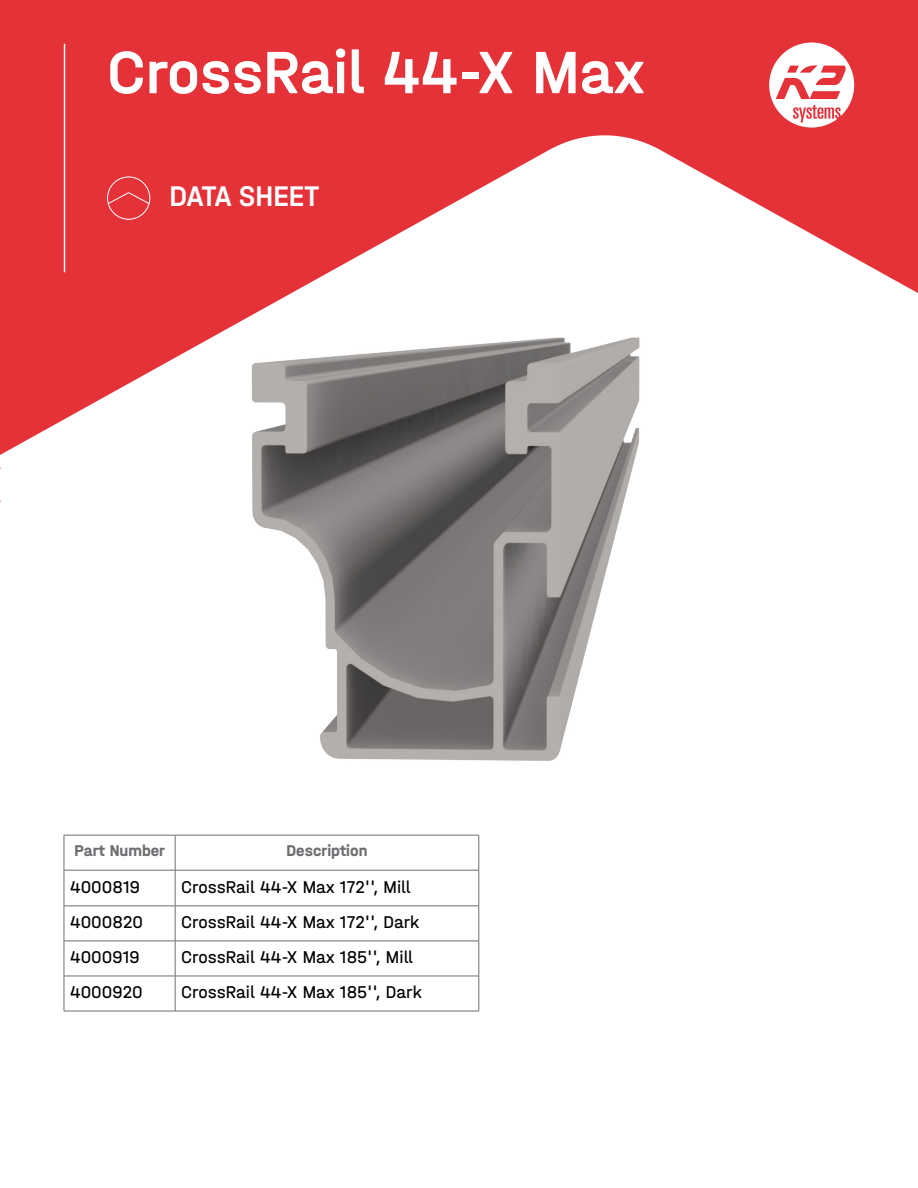
<style>
.page{position:relative;width:918px;height:1188px;background:#fff}
.page>*{position:absolute;margin:0;border:0;box-sizing:border-box;transform-origin:0 0}
.t1{font:63px "K2 Halvar Mittelschrift Medium";color:#fff}
.t2{font:30px "K2 Halvar Mittelschrift Medium";color:#fff}
.t3{font:18px "K2 Halvar Mittelschrift Regular";color:#000}
.t4{font:16.5px "K2 Halvar Mittelschrift Bold";color:#6d6e71}
</style>
<div class="page">
<svg style="left:0;top:0;width:918px;height:454px;fill:#e53138"></svg>
<svg style="left:769px;top:43px;width:85px;height:85px"></svg>
<svg style="left:0;top:366px;width:2px;height:136px"></svg>
<hr style="left:64px;top:44px;width:1px;height:228px;background:#fff">
<svg style="left:107px;top:176px;width:43px;height:44px;background:#e7444a"></svg>
<img style="left:92px;top:267px;width:826px;height:587px">
<hr style="left:64px;top:835px;width:111px;height:1px;background:#6d6e71">
<hr style="left:64px;top:835px;width:1px;height:35px;background:#6d6e71">
<hr style="left:175px;top:835px;width:304px;height:1px;background:#6d6e71">
<hr style="left:175px;top:835px;width:1px;height:35px;background:#6d6e71">
<hr style="left:479px;top:835px;width:1px;height:35px;background:#6d6e71">
<hr style="left:64px;top:870px;width:111px;height:1px;background:#6d6e71">
<hr style="left:64px;top:870px;width:1px;height:36px;background:#6d6e71">
<hr style="left:175px;top:870px;width:304px;height:1px;background:#6d6e71">
<hr style="left:175px;top:870px;width:1px;height:36px;background:#6d6e71">
<hr style="left:479px;top:870px;width:1px;height:36px;background:#6d6e71">
<hr style="left:64px;top:906px;width:111px;height:1px;background:#6d6e71">
<hr style="left:64px;top:906px;width:1px;height:35px;background:#6d6e71">
<hr style="left:175px;top:906px;width:304px;height:1px;background:#6d6e71">
<hr style="left:175px;top:906px;width:1px;height:35px;background:#6d6e71">
<hr style="left:479px;top:906px;width:1px;height:35px;background:#6d6e71">
<hr style="left:64px;top:941px;width:111px;height:1px;background:#6d6e71">
<hr style="left:64px;top:941px;width:1px;height:35px;background:#6d6e71">
<hr style="left:175px;top:941px;width:304px;height:1px;background:#6d6e71">
<hr style="left:175px;top:941px;width:1px;height:35px;background:#6d6e71">
<hr style="left:479px;top:941px;width:1px;height:35px;background:#6d6e71">
<hr style="left:64px;top:976px;width:111px;height:1px;background:#6d6e71">
<hr style="left:64px;top:976px;width:1px;height:35px;background:#6d6e71">
<hr style="left:175px;top:976px;width:304px;height:1px;background:#6d6e71">
<hr style="left:175px;top:976px;width:1px;height:35px;background:#6d6e71">
<hr style="left:479px;top:976px;width:1px;height:35px;background:#6d6e71">
<hr style="left:64px;top:1011px;width:111px;height:1px;background:#6d6e71">
<hr style="left:175px;top:1011px;width:304px;height:1px;background:#6d6e71">
<h1 class="t1" style="left:107px;top:34px;width:539px">CrossRail 44-X Max</h1>
<h2 class="t2" style="left:170px;top:178px;width:151px">DATA SHEET</h2>
<p class="t4" style="left:75px;top:841px;width:92px">Part Number</p>
<p class="t4" style="left:286px;top:841px;width:83px">Description</p>
<p class="t3" style="left:70px;top:876px;width:72px">4000819</p>
<p class="t3" style="left:181px;top:876px;width:231px">CrossRail 44-X Max 172'', Mill</p>
<p class="t3" style="left:70px;top:912px;width:75px">4000820</p>
<p class="t3" style="left:181px;top:912px;width:240px">CrossRail 44-X Max 172'', Dark</p>
<p class="t3" style="left:70px;top:947px;width:71px">4000919</p>
<p class="t3" style="left:181px;top:947px;width:233px">CrossRail 44-X Max 185'', Mill</p>
<p class="t3" style="left:70px;top:982px;width:74px">4000920</p>
<p class="t3" style="left:181px;top:982px;width:242px">CrossRail 44-X Max 185'', Dark</p>
</div>
